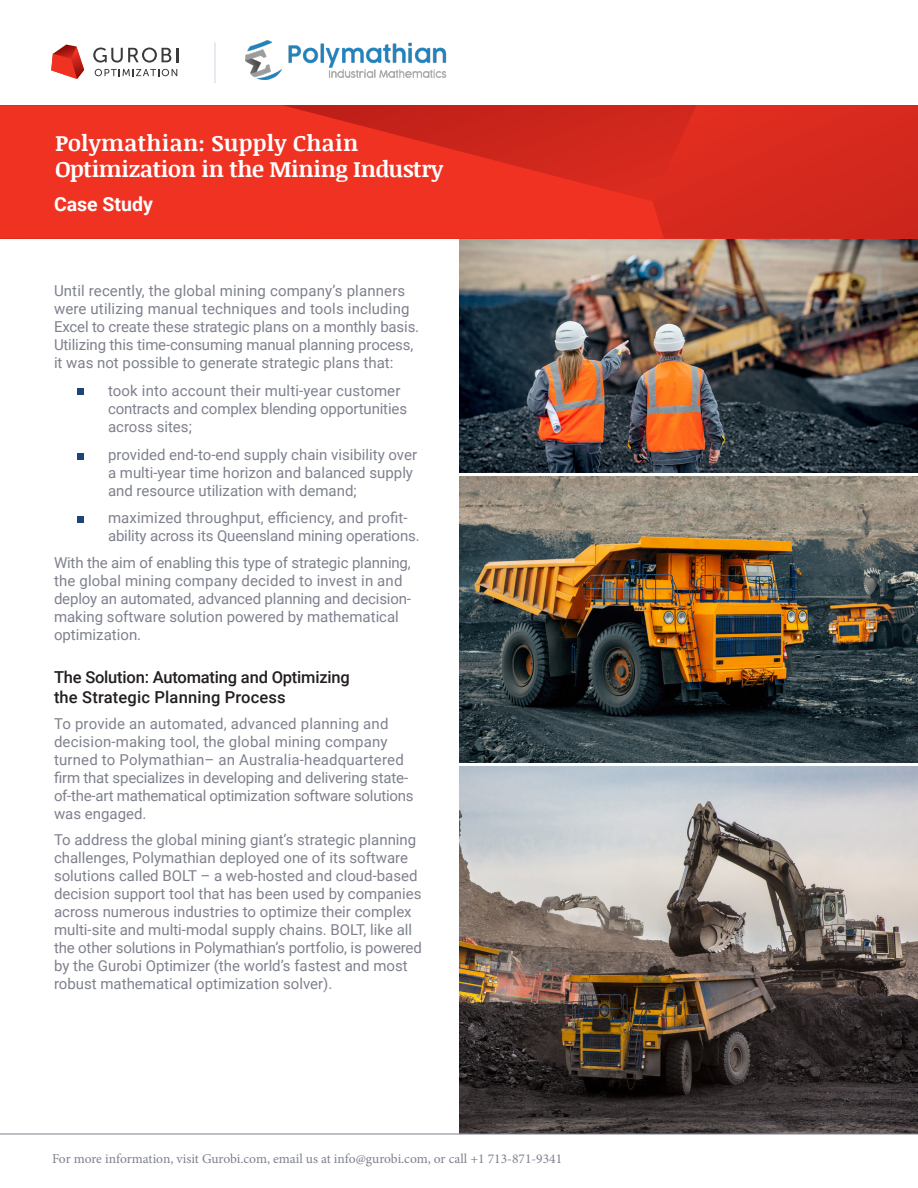
<style>
.page{position:relative;width:918px;height:1188px;background:#fff}
.page>*{position:absolute;margin:0;border:0;box-sizing:border-box;transform-origin:0 0}
.t1{font:700 22.5px/25.5px "Noticia Text";letter-spacing:-.015em;color:#fff}
.t2{font:700 19.5px "Roboto";color:#fff}
.Headline_Red_12{font:500 16.5px/19.5px "Roboto";letter-spacing:-.01em;color:#231f20}
.Headline_Red_12-2{font:15px/18px "Roboto";color:#7e818d}
.t3{font:13.5px "Minion Pro";letter-spacing:-.005em;color:#7e818d}
</style>
<div class="page">
<img style="left:459px;top:239px;width:459px;height:233px">
<img style="left:459px;top:767px;width:459px;height:367px">
<img style="left:459px;top:476px;width:459px;height:286px">
<img style="left:246px;top:40px;width:201px;height:39px">
<hr style="left:0;top:1134px;width:918px;height:1px;background:#7e818d">
<div style="left:78px;top:388px;width:6px;height:7px;background:#1c4679"></div>
<div style="left:78px;top:453px;width:6px;height:7px;background:#1c4679"></div>
<svg style="left:0;top:105px;width:653px;height:134px;background:#e72f20"></svg>
<svg style="left:653px;top:105px;width:265px;height:134px;background:#d6291e"></svg>
<svg style="left:93px;top:48px;width:85px;height:15px"></svg>
<svg style="left:95px;top:69px;width:82px;height:7px"></svg>
<svg style="left:51px;top:45px;width:33px;height:34px"></svg>
<hr style="left:214px;top:42px;width:2px;height:41px;background:#597198">
<div style="left:78px;top:516px;width:6px;height:7px;background:#1c4679"></div>
<p class="t1" style="left:55px;top:130px;width:390px">Polymathian: Supply Chain<br>Optimization in the Mining Industry</p>
<p class="t2" style="left:54px;top:190px;width:100px">Case Study</p>
<p class="Headline_Red_12-2" style="left:54px;top:281px;width:367px">Until recently, the global mining company’s planners were utilizing manual techniques and tools including Excel to create these strategic plans on a monthly basis.<br>Utilizing this time-consuming manual planning process, it was not possible to generate strategic plans that:</p>
<p class="Headline_Red_12-2" style="left:108px;top:381px;width:301px">took into account their multi-year customer contracts and complex blending opportunities across sites;</p>
<p class="Headline_Red_12-2" style="left:108px;top:445px;width:311px">provided end-to-end supply chain visibility over a multi-year time horizon and balanced supply and resource utilization with demand;</p>
<p class="Headline_Red_12-2" style="left:108px;top:509px;width:313px">maximized throughput, efficiency, and profit&shy;ability across its Queensland mining operations.</p>
<p class="Headline_Red_12-2" style="left:54px;top:553px;width:359px">With the aim of enabling this type of strategic planning, the global mining company decided to invest in and deploy an automated, advanced planning and decision&shy;making software solution powered by mathematical optimization.</p>
<p class="Headline_Red_12" style="left:54px;top:667px;width:297px">The Solution: Automating and Optimizing the Strategic Planning Process</p>
<p class="Headline_Red_12-2" style="left:54px;top:714px;width:361px">To provide an automated, advanced planning and decision-making tool, the global mining company turned to Polymathian– an Australia-headquartered firm that specializes in developing and delivering state&shy;of-the-art mathematical optimization software solutions was engaged.</p>
<p class="Headline_Red_12-2" style="left:54px;top:830px;width:369px">To address the global mining giant’s strategic planning challenges, Polymathian deployed one of its software solutions called BOLT – a web-hosted and cloud-based decision support tool that has been used by companies across numerous industries to optimize their complex multi-site and multi-modal supply chains. BOLT, like all the other solutions in Polymathian’s portfolio, is powered by the Gurobi Optimizer (the world’s fastest and most robust mathematical optimization solver).</p>
<p class="t3" style="left:52px;top:1150px;width:512px">For more information, visit Gurobi.com, email us at info@gurobi.com, or call +1 713-871-9341</p>
</div>
